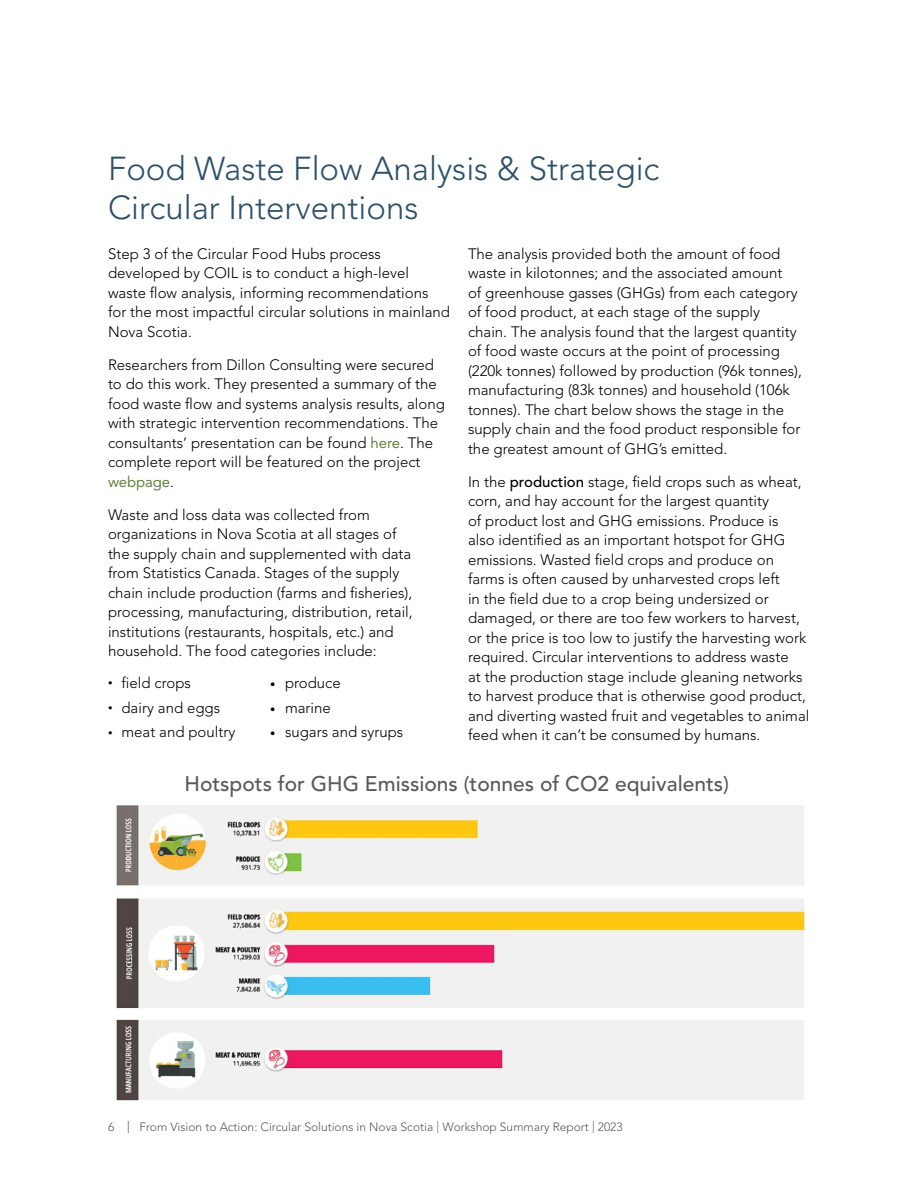
<style>
.page{position:relative;width:918px;height:1188px;background:#fff}
.page>*{position:absolute;margin:0;border:0;box-sizing:border-box;transform-origin:0 0}
.Header_1{font:300 33px/39px "Avenir LT Std";color:#2c516c}
.Cover_Hdr{font:500 21px "Avenir LT Std";color:#58595b}
.Body{font:300 15px/19.5px "Avenir LT Std";color:#000}
.t1{font:300 12px "Avenir LT Std";color:#58595b}
.s1{font-weight:400;color:#658144}
.s2{font-size:9px}
.s3{font-size:10.5px}
.s4{font-weight:500}
.s5{font-weight:400;color:#536680}
.s6{color:#536680}
</style>
<div class="page">
<img style="left:116px;top:805px;width:689px;height:296px">
<p class="Header_1" style="left:108px;top:149px;width:553px">Food Waste Flow Analysis &amp; Strategic<br>Circular Interventions</p>
<p class="Body" style="left:108px;top:244px;width:343px">Step 3 of the Circular Food Hubs process developed by COIL is to conduct a high-level waste flow analysis, informing recommendations for the most impactful circular solutions in mainland Nova Scotia.</p>
<p class="Body" style="left:108px;top:355px;width:338px">Researchers from Dillon Consulting were secured to do this work. They presented a summary of the food waste flow and systems analysis results, along with strategic intervention recommendations. The consultants’ presentation can be found <span class="s1">here</span>. The complete report will be featured on the project <span class="s1">webpage</span>.</p>
<p class="Body" style="left:108px;top:505px;width:306px">Waste and loss data was collected from organizations in Nova Scotia at all stages of the supply chain and supplemented with data from Statistics Canada. Stages of the supply chain include production (farms and fisheries), processing, manufacturing, distribution, retail, institutions (restaurants, hospitals, etc.) and household. The food categories include:</p>
<p class="Body" style="left:108px;top:673px;width:84px"><span class="s2">•</span> field crops</p>
<p class="Body" style="left:270px;top:673px;width:72px"><span class="s3">•</span> produce</p>
<p class="Body" style="left:108px;top:698px;width:114px"><span class="s2">•</span> dairy and eggs</p>
<p class="Body" style="left:270px;top:698px;width:62px"><span class="s3">•</span> marine</p>
<p class="Body" style="left:108px;top:723px;width:129px"><span class="s2">•</span> meat and poultry</p>
<p class="Body" style="left:270px;top:723px;width:135px"><span class="s3">•</span> sugars and syrups</p>
<p class="Body" style="left:468px;top:244px;width:335px">The analysis provided both the amount of food waste in kilotonnes; and the associated amount<br>of greenhouse gasses (GHGs) from each category of food product, at each stage of the supply chain. The analysis found that the largest quantity of food waste occurs at the point of processing (220k tonnes) followed by production (96k tonnes), manufacturing (83k tonnes) and household (106k tonnes). The chart below shows the stage in the supply chain and the food product responsible for the greatest amount of GHG’s emitted.</p>
<p class="Body" style="left:468px;top:472px;width:343px">In the <span class="s4">production</span> stage, field crops such as wheat, corn, and hay account for the largest quantity<br>of product lost and GHG emissions. Produce is<br>also identified as an important hotspot for GHG emissions. Wasted field crops and produce on farms is often caused by unharvested crops left<br>in the field due to a crop being undersized or damaged, or there are too few workers to harvest, or the price is too low to justify the harvesting work required. Circular interventions to address waste<br>at the production stage include gleaning networks to harvest produce that is otherwise good product, and diverting wasted fruit and vegetables to animal feed when it can’t be consumed by humans.</p>
<p class="Cover_Hdr" style="left:184px;top:772px;width:546px">Hotspots for GHG Emissions (tonnes of CO2 equivalents)</p>
<p class="t1" style="left:108px;top:1120px;width:516px">6 <span class="s5">|</span> From Vision to Action: Circular Solutions in Nova Scotia <span class="s6">|</span> Workshop Summary Report <span class="s6">|</span> 2023</p>
</div>
